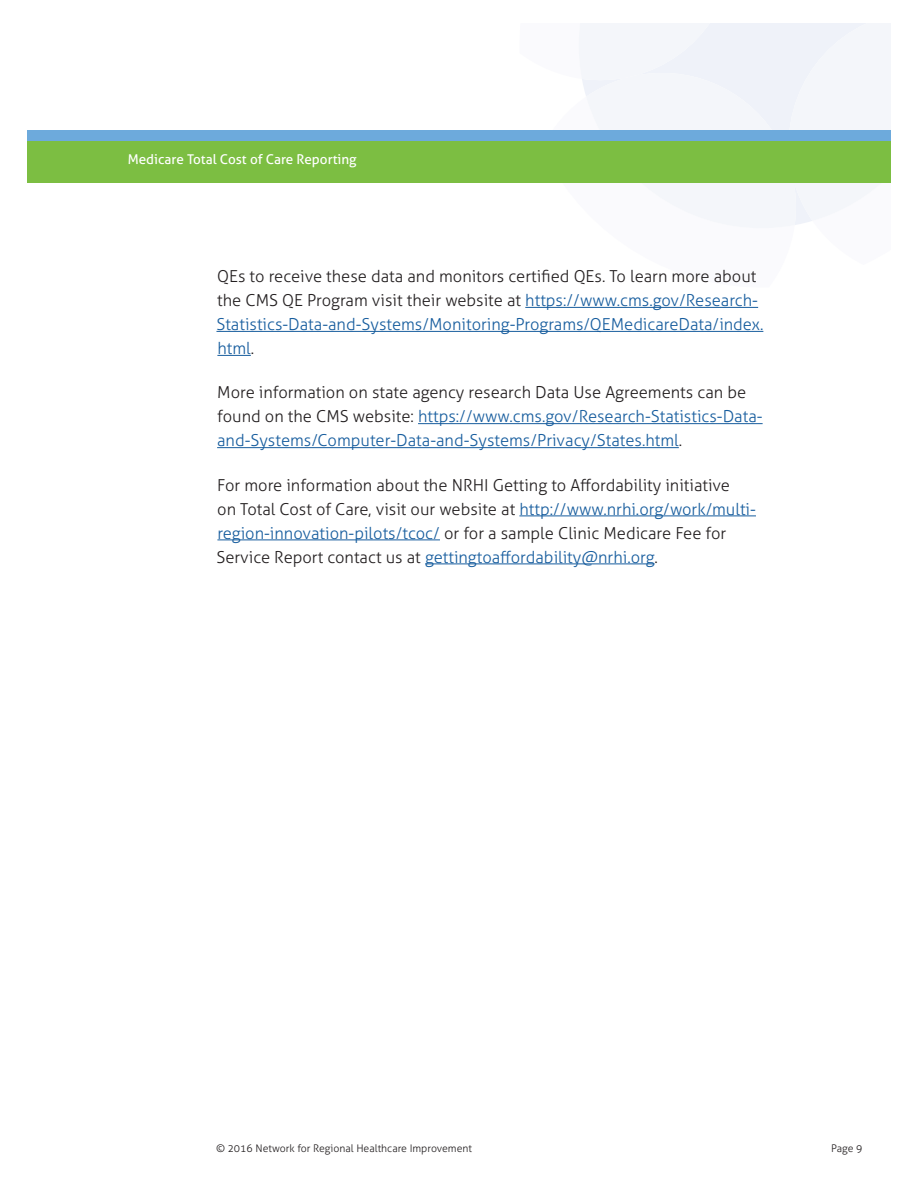
<style>
.page{position:relative;width:918px;height:1188px;background:#fff}
.page>*{position:absolute;margin:0;border:0;box-sizing:border-box;transform-origin:0 0}
.Body_copy{font:300 16.5px/24px "Aller";color:#175d9e}
.Body_copy-2{font:300 16.5px/24px "Aller";color:#231f20}
.t1{font:13.5px "Aller";color:#fff}
.t2{font:300 10.5px "Aller";color:#231f20}
.s1{color:#231f20}
.s2{color:#175d9e}
</style>
<div class="page">
<div style="left:579px;top:23px;width:312px;height:205px;background:#f4f6fa"></div>
<div style="left:27px;top:133px;width:864px;height:50px;background:#7cbe42"></div>
<div style="left:27px;top:130px;width:864px;height:10px;background:#6daadc"></div>
<hr style="left:525px;top:307px;width:233px;height:1px;background:#175d9e">
<hr style="left:216px;top:331px;width:547px;height:1px;background:#175d9e">
<hr style="left:217px;top:355px;width:34px;height:1px;background:#175d9e">
<hr style="left:418px;top:423px;width:345px;height:1px;background:#175d9e">
<hr style="left:217px;top:447px;width:462px;height:1px;background:#175d9e">
<hr style="left:519px;top:515px;width:237px;height:1px;background:#175d9e">
<hr style="left:217px;top:539px;width:223px;height:1px;background:#175d9e">
<hr style="left:425px;top:563px;width:230px;height:1px;background:#175d9e">
<p class="t1" style="left:128px;top:151px;width:230px">Medicare Total Cost of Care Reporting</p>
<p class="Body_copy" style="left:216px;top:264px;width:548px"><span class="s1">QEs to receive these data and monitors certified QEs. To learn more about the CMS QE Program visit their website at</span> https://www.cms.gov/Research-Statistics-Data-and-Systems/Monitoring-Programs/QEMedicareData/index. html<span class="s1">.</span></p>
<p class="Body_copy" style="left:217px;top:381px;width:547px"><span class="s1">More information on state agency research Data Use Agreements can be found on the CMS website:</span> https://www.cms.gov/Research-Statistics-Data&shy;and-Systems/Computer-Data-and-Systems/Privacy/States.html<span class="s1">.</span></p>
<p class="Body_copy-2" style="left:216px;top:473px;width:541px">For more information about the NRHI Getting to Affordability initiative<br>on Total Cost of Care, visit our website at <span class="s2">http://www.nrhi.org/work/multi&shy;region-innovation-pilots/tcoc/</span> or for a sample Clinic Medicare Fee for Service Report contact us at <span class="s2">gettingtoaffordability@nrhi.org</span>.</p>
<p class="t2" style="left:216px;top:1142px;width:258px">© 2016 Network for Regional Healthcare Improvement</p>
<p class="t2" style="left:831px;top:1142px;width:33px">Page 9</p>
</div>
